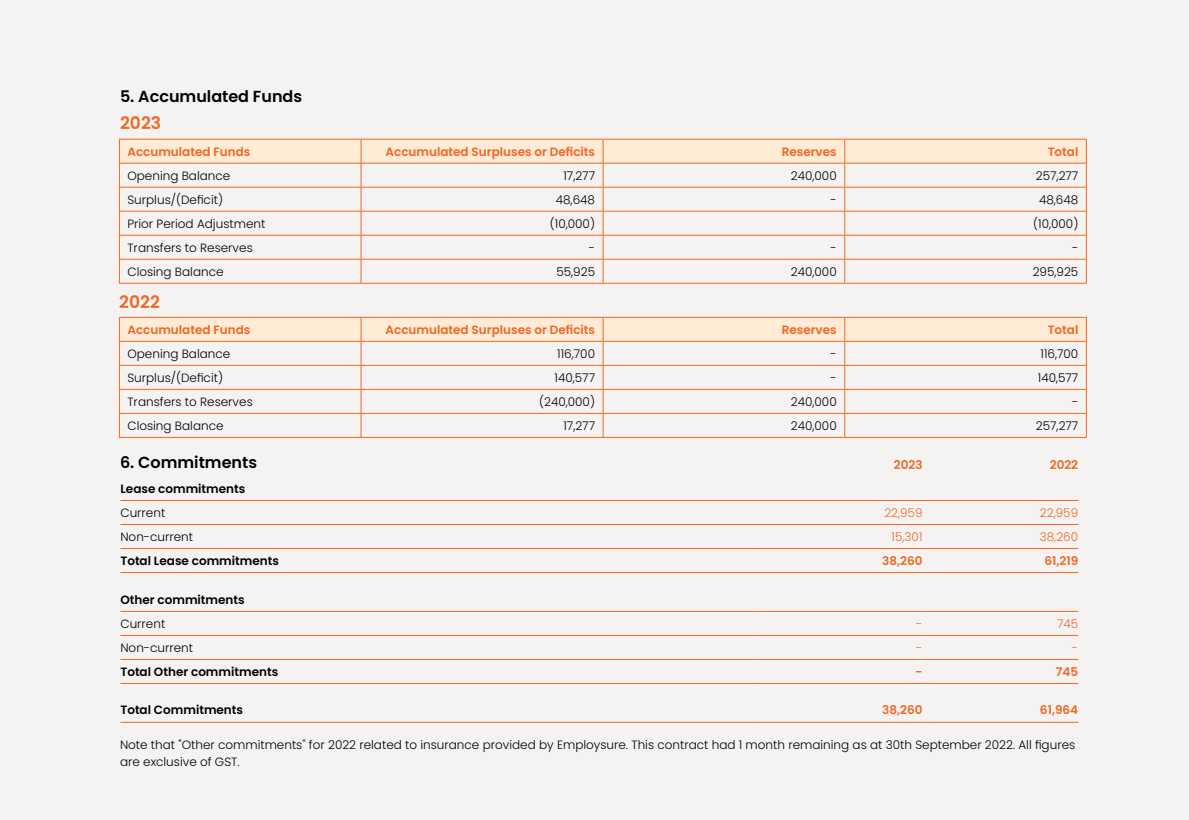
<style>
.page{position:relative;width:1189px;height:820px;background:#fff}
.page>*{position:absolute;margin:0;border:0;box-sizing:border-box;transform-origin:0 0}
.Subhead_1{font:600 17.2px "Poppins";color:#f06723}
.t1{font:600 16px "Poppins";color:#000}
.t2{font:300 12px/16.4px "Poppins";color:#000}
.t3{font:600 12px "Poppins";color:#f06723}
.t4{font:600 12px "Poppins";color:#000}
.t5{font:300 12px "Poppins";color:#f06723}
</style>
<div class="page">
<div style="left:0;top:0;width:1189px;height:819px;background:#f4f3f1"></div>
<hr style="left:120px;top:500px;width:634px;height:1px;background:#f06723">
<hr style="left:120px;top:524px;width:634px;height:1px;background:#f06723">
<hr style="left:120px;top:548px;width:634px;height:1px;background:#f06723">
<hr style="left:120px;top:572px;width:634px;height:1px;background:#f06723">
<hr style="left:120px;top:611px;width:634px;height:1px;background:#f06723">
<hr style="left:120px;top:635px;width:634px;height:1px;background:#f06723">
<hr style="left:120px;top:659px;width:634px;height:1px;background:#f06723">
<hr style="left:120px;top:683px;width:634px;height:1px;background:#f06723">
<hr style="left:120px;top:721px;width:634px;height:1px;background:#f06723">
<hr style="left:754px;top:500px;width:168px;height:1px;background:#f06723">
<hr style="left:754px;top:524px;width:168px;height:1px;background:#f06723">
<hr style="left:754px;top:548px;width:168px;height:1px;background:#f06723">
<hr style="left:754px;top:572px;width:168px;height:1px;background:#f06723">
<hr style="left:754px;top:611px;width:168px;height:1px;background:#f06723">
<hr style="left:754px;top:635px;width:168px;height:1px;background:#f06723">
<hr style="left:754px;top:659px;width:168px;height:1px;background:#f06723">
<hr style="left:754px;top:683px;width:168px;height:1px;background:#f06723">
<hr style="left:754px;top:721px;width:168px;height:1px;background:#f06723">
<svg style="left:119px;top:139px;width:968px;height:144px"></svg>
<hr style="left:119px;top:283px;width:242px;height:1px;background:#f06723">
<hr style="left:361px;top:283px;width:242px;height:1px;background:#f06723">
<hr style="left:603px;top:283px;width:242px;height:1px;background:#f06723">
<hr style="left:845px;top:283px;width:241px;height:1px;background:#f06723">
<svg style="left:119px;top:317px;width:968px;height:120px"></svg>
<hr style="left:119px;top:437px;width:242px;height:1px;background:#f06723">
<hr style="left:361px;top:437px;width:242px;height:1px;background:#f06723">
<hr style="left:603px;top:437px;width:242px;height:1px;background:#f06723">
<hr style="left:845px;top:437px;width:241px;height:1px;background:#f06723">
<hr style="left:922px;top:500px;width:156px;height:1px;background:#f06723">
<hr style="left:922px;top:524px;width:156px;height:1px;background:#f06723">
<hr style="left:922px;top:548px;width:156px;height:1px;background:#f06723">
<hr style="left:922px;top:572px;width:156px;height:1px;background:#f06723">
<hr style="left:922px;top:611px;width:156px;height:1px;background:#f06723">
<hr style="left:922px;top:635px;width:156px;height:1px;background:#f06723">
<hr style="left:922px;top:659px;width:156px;height:1px;background:#f06723">
<hr style="left:922px;top:683px;width:156px;height:1px;background:#f06723">
<hr style="left:922px;top:721px;width:156px;height:1px;background:#f06723">
<p class="t1" style="left:120px;top:87px;width:184px">5. Accumulated Funds</p>
<p class="Subhead_1" style="left:120px;top:113px;width:43px">2023</p>
<p class="t3" style="left:127px;top:144px;width:124px">Accumulated Funds</p>
<p class="t3" style="left:386px;top:144px;width:211px">Accumulated Surpluses or Deficits</p>
<p class="t3" style="left:782px;top:144px;width:57px">Reserves</p>
<p class="t3" style="left:1047px;top:144px;width:32px">Total</p>
<p class="t2" style="left:127px;top:167px;width:104px">Opening Balance</p>
<p class="t2" style="left:563px;top:167px;width:33px">17,277</p>
<p class="t2" style="left:791px;top:167px;width:47px">240,000</p>
<p class="t2" style="left:1036px;top:167px;width:44px">257,277</p>
<p class="t2" style="left:127px;top:191px;width:97px">Surplus/(Deficit)</p>
<p class="t2" style="left:556px;top:191px;width:41px">48,648</p>
<p class="t2" style="left:830px;top:191px;width:8px">-</p>
<p class="t2" style="left:1039px;top:191px;width:41px">48,648</p>
<p class="t2" style="left:127px;top:215px;width:139px">Prior Period Adjustment</p>
<p class="t2" style="left:550px;top:215px;width:47px">(10,000)</p>
<p class="t2" style="left:1033px;top:215px;width:47px">(10,000)</p>
<p class="t2" style="left:127px;top:239px;width:127px">Transfers to Reserves</p>
<p class="t2" style="left:589px;top:239px;width:8px">-</p>
<p class="t2" style="left:830px;top:239px;width:8px">-</p>
<p class="t2" style="left:1072px;top:239px;width:8px">-</p>
<p class="t2" style="left:127px;top:263px;width:98px">Closing Balance</p>
<p class="t2" style="left:556px;top:263px;width:40px">55,925</p>
<p class="t2" style="left:791px;top:263px;width:47px">240,000</p>
<p class="t2" style="left:1033px;top:263px;width:47px">295,925</p>
<p class="Subhead_1" style="left:119px;top:292px;width:42px">2022</p>
<p class="t3" style="left:127px;top:322px;width:124px">Accumulated Funds</p>
<p class="t3" style="left:386px;top:322px;width:211px">Accumulated Surpluses or Deficits</p>
<p class="t3" style="left:782px;top:322px;width:57px">Reserves</p>
<p class="t3" style="left:1047px;top:322px;width:32px">Total</p>
<p class="t2" style="left:127px;top:345px;width:104px">Opening Balance</p>
<p class="t2" style="left:557px;top:345px;width:39px">116,700</p>
<p class="t2" style="left:830px;top:345px;width:8px">-</p>
<p class="t2" style="left:1040px;top:345px;width:39px">116,700</p>
<p class="t2" style="left:127px;top:369px;width:97px">Surplus/(Deficit)</p>
<p class="t2" style="left:554px;top:369px;width:42px">140,577</p>
<p class="t2" style="left:830px;top:369px;width:8px">-</p>
<p class="t2" style="left:1038px;top:369px;width:42px">140,577</p>
<p class="t2" style="left:127px;top:393px;width:127px">Transfers to Reserves</p>
<p class="t2" style="left:539px;top:393px;width:57px">(240,000)</p>
<p class="t2" style="left:791px;top:393px;width:47px">240,000</p>
<p class="t2" style="left:1072px;top:393px;width:8px">-</p>
<p class="t2" style="left:127px;top:417px;width:98px">Closing Balance</p>
<p class="t2" style="left:563px;top:417px;width:33px">17,277</p>
<p class="t2" style="left:791px;top:417px;width:47px">240,000</p>
<p class="t2" style="left:1036px;top:417px;width:44px">257,277</p>
<p class="t3" style="left:1050px;top:457px;width:30px">2022</p>
<p class="t5" style="left:1040px;top:505px;width:40px">22,959</p>
<p class="t5" style="left:1040px;top:529px;width:40px">38,260</p>
<p class="t3" style="left:1044px;top:553px;width:35px">61,219</p>
<p class="t1" style="left:120px;top:453px;width:139px">6. Commitments</p>
<p class="t3" style="left:894px;top:457px;width:30px">2023</p>
<p class="t5" style="left:884px;top:505px;width:40px">22,959</p>
<p class="t5" style="left:892px;top:529px;width:32px">15,301</p>
<p class="t3" style="left:882px;top:553px;width:42px">38,260</p>
<p class="t4" style="left:120px;top:481px;width:126px">Lease commitments</p>
<p class="t2" style="left:120px;top:504px;width:46px">Current</p>
<p class="t2" style="left:120px;top:528px;width:74px">Non-current</p>
<p class="t4" style="left:120px;top:553px;width:160px">Total Lease commitments</p>
<p class="t4" style="left:120px;top:592px;width:126px">Other commitments</p>
<p class="t2" style="left:120px;top:615px;width:46px">Current</p>
<p class="t2" style="left:120px;top:639px;width:74px">Non-current</p>
<p class="t4" style="left:120px;top:664px;width:159px">Total Other commitments</p>
<p class="t4" style="left:120px;top:703px;width:124px">Total Commitments</p>
<p class="t5" style="left:1057px;top:616px;width:23px">745</p>
<p class="t3" style="left:1056px;top:664px;width:24px">745</p>
<p class="t3" style="left:1040px;top:703px;width:40px">61,964</p>
<p class="t3" style="left:915px;top:664px;width:8px">-</p>
<p class="t3" style="left:882px;top:703px;width:42px">38,260</p>
<p class="t2" style="left:120px;top:736px;width:957px">Note that "Other commitments" for 2022 related to insurance provided by Employsure. This contract had 1 month remaining as at 30th September 2022. All figures are exclusive of GST.</p>
</div>
